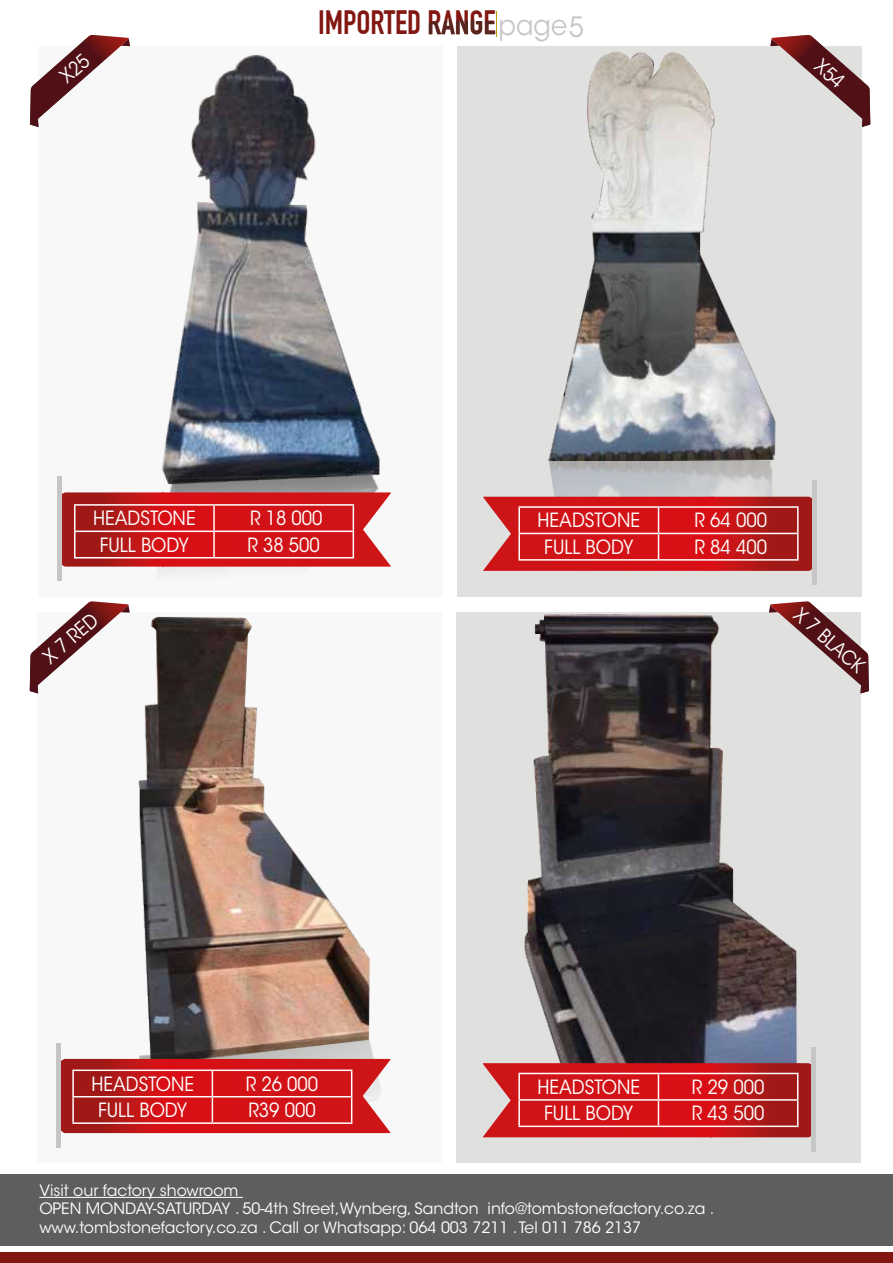
<style>
.page{position:relative;width:893px;height:1263px;background:#fff}
.page>*{position:absolute;margin:0;border:0;box-sizing:border-box;transform-origin:0 0}
.t1{font:700 33px "DIN Condensed";color:#811710}
.t2{font:19.5px "ITC Avant Garde Std";color:#fff;scale:.92 1}
.t3{font:15.6px/18.3px "ITC Avant Garde Std";color:#fff}
.s1{font-family:"ITC Avant Garde Std";font-weight:400;font-size:27.9px;color:#c6c6c6}
</style>
<div class="page">
<div style="left:0;top:1174px;width:893px;height:71px;background:#5f5e5e"></div>
<hr style="left:39px;top:1197px;width:204px;height:1px;background:#fff">
<div style="left:0;top:1253px;width:893px;height:10px;background:#811710"></div>
<svg style="left:429px;top:12px;width:68px;height:25px"></svg>
<div style="left:457px;top:46px;width:404px;height:551px;background:#e0e0df"></div>
<img style="left:548px;top:51px;width:228px;height:408px">
<div style="left:38px;top:46px;width:404px;height:551px;background:#f8f8f8"></div>
<img style="left:163px;top:54px;width:217px;height:404px">
<img style="left:543px;top:459px;width:232px;height:38px">
<hr style="left:812px;top:480px;width:4px;height:105px;background:#c6c6c6">
<svg style="left:483px;top:497px;width:329px;height:74px;background:#cc292b"></svg>
<hr style="left:518px;top:559px;width:140px;height:2px;background:#fff">
<img style="left:157px;top:458px;width:223px;height:113px">
<hr style="left:57px;top:476px;width:4px;height:105px;background:#c6c6c6">
<svg style="left:61px;top:492px;width:330px;height:75px;background:#cc2b2e"></svg>
<hr style="left:213px;top:532px;width:2px;height:25px;background:#fff">
<hr style="left:74px;top:557px;width:140px;height:1px;background:#fff">
<div style="left:457px;top:612px;width:404px;height:551px;background:#e0e0df"></div>
<img style="left:524px;top:614px;width:273px;height:449px">
<hr style="left:812px;top:1047px;width:4px;height:105px;background:#c6c6c6">
<svg style="left:769px;top:601px;width:100px;height:92px"></svg>
<div style="left:38px;top:612px;width:404px;height:551px;background:#f8f8f8"></div>
<img style="left:126px;top:616px;width:244px;height:443px">
<svg style="left:30px;top:601px;width:100px;height:92px"></svg>
<svg style="left:483px;top:1063px;width:329px;height:74px;background:#cc292b"></svg>
<hr style="left:518px;top:1125px;width:140px;height:2px;background:#fff">
<img style="left:139px;top:1026px;width:248px;height:33px">
<svg style="left:61px;top:1059px;width:329px;height:74px;background:#cc292b"></svg>
<hr style="left:72px;top:1122px;width:140px;height:2px;background:#fff">
<hr style="left:57px;top:1043px;width:4px;height:104px;background:#c6c6c6">
<svg style="left:30px;top:35px;width:100px;height:92px"></svg>
<svg style="left:770px;top:35px;width:100px;height:92px"></svg>
<h1 class="t1" style="left:318px;top:3px;width:267px">IMPORTED RANGE<span class="s1">page</span><sub>5</sub></h1>
<p class="t2" style="left:93px;top:506px;width:113px">HEADSTONE</p>
<p class="t2" style="left:250px;top:506px;width:80px">R 18 000</p>
<p class="t2" style="left:100px;top:533px;width:99px">FULL BODY</p>
<p class="t2" style="left:247px;top:533px;width:80px">R 38 500</p>
<p class="t2" style="left:38px;top:650px;width:72px;rotate:-40deg">X 7 RED</p>
<p class="t2" style="left:538px;top:509px;width:113px">HEADSTONE</p>
<p class="t2" style="left:694px;top:509px;width:80px">R 64 000</p>
<p class="t2" style="left:544px;top:535px;width:99px">FULL BODY</p>
<p class="t2" style="left:694px;top:535px;width:80px">R 84 400</p>
<p class="t2" style="left:804px;top:603px;width:96px;rotate:41deg">X 7 BLACK</p>
<p class="t2" style="left:91px;top:1072px;width:113px">HEADSTONE</p>
<p class="t2" style="left:246px;top:1072px;width:80px">R 26 000</p>
<p class="t2" style="left:98px;top:1098px;width:99px">FULL BODY</p>
<p class="t2" style="left:248px;top:1098px;width:75px">R39 000</p>
<p class="t2" style="left:537px;top:1075px;width:113px">HEADSTONE</p>
<p class="t2" style="left:692px;top:1075px;width:80px">R 29 000</p>
<p class="t2" style="left:544px;top:1101px;width:99px">FULL BODY</p>
<p class="t2" style="left:692px;top:1101px;width:80px">R 43 500</p>
<p class="t3" style="left:39px;top:1181px;width:677px">Visit our factory showroom<br>OPEN MONDAY-SATURDAY . 50-4th Street,Wynberg, Sandton info@tombstonefactory.co.za . www.tombstonefactory.co.za . Call or Whatsapp: 064 003 7211 . Tel 011 786 2137</p>
</div>
